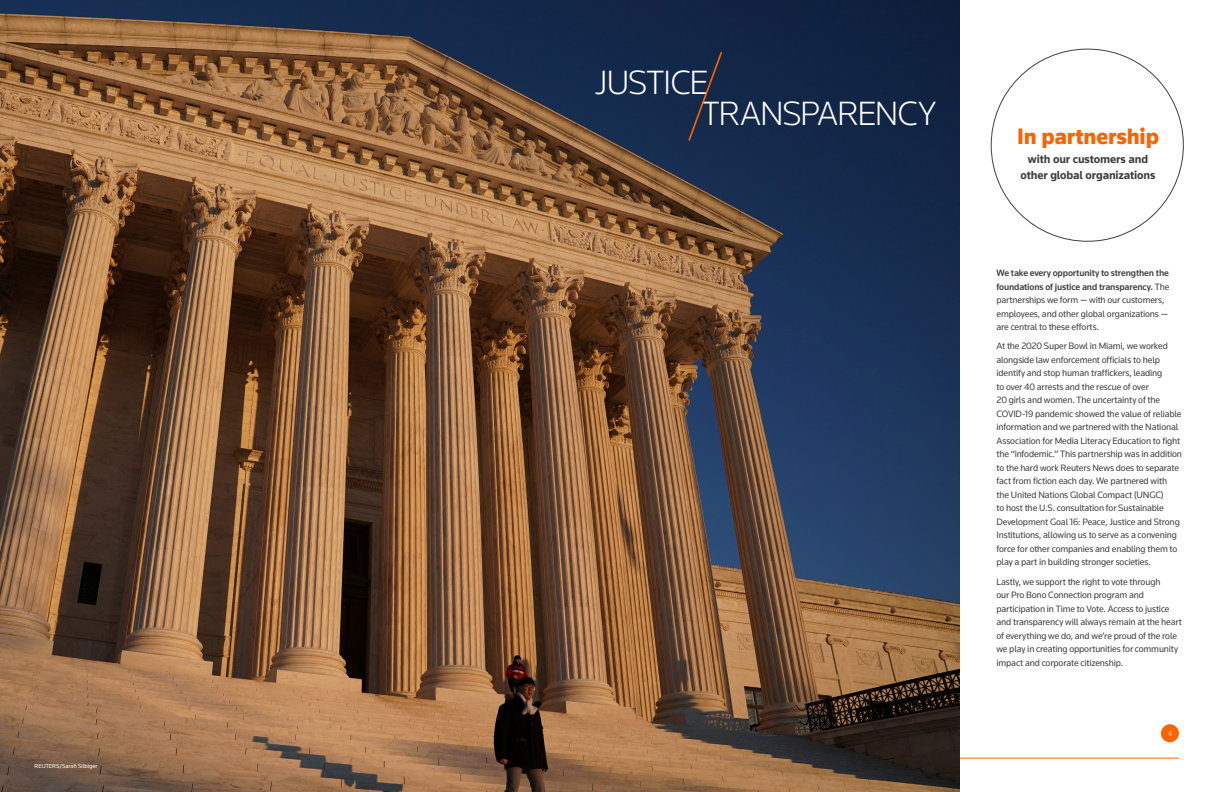
<style>
.page{position:relative;width:1224px;height:792px;background:#fff}
.page>*{position:absolute;margin:0;border:0;box-sizing:border-box;transform-origin:0 0}
.t1{font:300 34.7px/31.4px "Knowledge 2017";letter-spacing:-.03em;color:#fff}
.t2{font:900 23px "Knowledge 2017";letter-spacing:-.005em;color:#fa6400}
.t3{font:700 12px/16.2px "Knowledge 2017";letter-spacing:-.01em;color:#404040;text-align:center}
.t4{font:9.5px/13.5px "Knowledge 2017";letter-spacing:-.015em;color:#404040}
.t5{font:300 8px "Knowledge 2017";color:#fff}
.t6{font:6px "Knowledge 2017";color:#fff}
.s1{font-weight:500}
</style>
<div class="page">
<div style="left:1161px;top:724px;width:18px;height:18px;background:#fa6400;border-radius:50%"></div>
<hr style="left:45px;top:758px;width:1134px;height:1px;background:#fa6400">
<img style="left:0;top:0;width:960px;height:792px">
<svg style="left:687px;top:50px;width:37px;height:93px;background:#1e2b46"></svg>
<svg style="left:991px;top:49px;width:193px;height:193px"></svg>
<p class="t6" style="left:35px;top:762px;width:64px">REUTERS/Sarah Silbiger</p>
<h1 class="t1" style="left:702px;top:66px;width:236px;text-indent:-107px">JUSTICE<br>TRANSPARENCY</h1>
<h2 class="t2" style="left:1017px;top:122px;width:143px">In partnership</h2>
<p class="t3" style="left:1021px;top:151px;width:137px">with our customers and other global organizations</p>
<p class="t4" style="left:996px;top:266px;width:175px"><span class="s1">We take every opportunity to strengthen the foundations of justice and transparency.</span> The partnerships we form — with our customers, employees, and other global organizations — are central to these efforts.</p>
<p class="t4" style="left:996px;top:339px;width:187px">At the 2020 Super Bowl in Miami, we worked alongside law enforcement officials to help identify and stop human traffickers, leading<br>to over 40 arrests and the rescue of over<br>20 girls and women. The uncertainty of the COVID-19 pandemic showed the value of reliable information and we partnered with the National Association for Media Literacy Education to fight the “infodemic.” This partnership was in addition to the hard work Reuters News does to separate fact from fiction each day. We partnered with the United Nations Global Compact (UNGC)<br>to host the U.S. consultation for Sustainable Development Goal 16: Peace, Justice and Strong Institutions, allowing us to serve as a convening force for other companies and enabling them to play a part in building stronger societies.</p>
<p class="t4" style="left:996px;top:575px;width:187px">Lastly, we support the right to vote through<br>our Pro Bono Connection program and participation in Time to Vote. Access to justice and transparency will always remain at the heart of everything we do, and we’re proud of the role we play in creating opportunities for community impact and corporate citizenship.</p>
<p class="t5" style="left:1168px;top:728px;width:6px">4</p>
</div>
